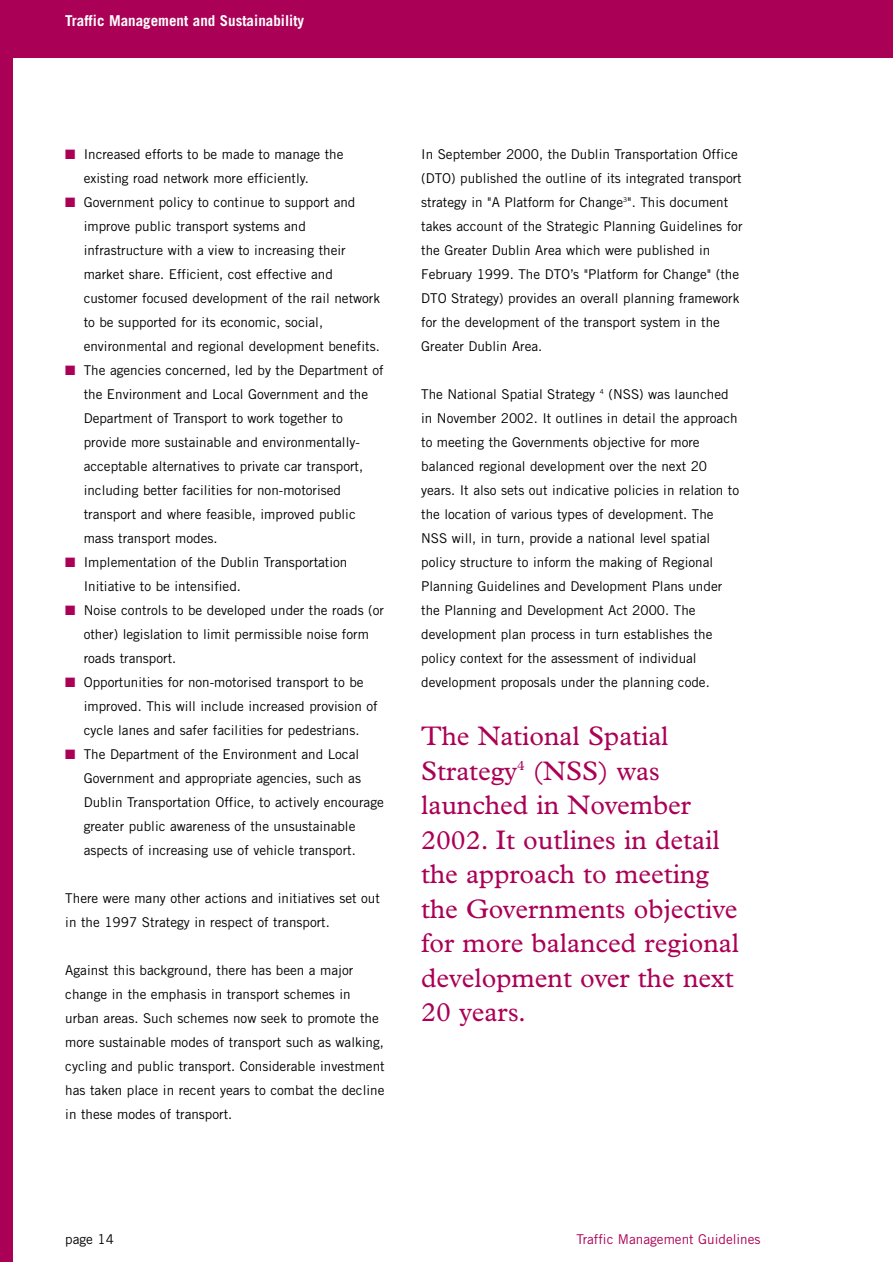
<style>
.page{position:relative;width:893px;height:1262px;background:#fff}
.page>*{position:absolute;margin:0;border:0;box-sizing:border-box;transform-origin:0 0}
.t1{font:27px/34.5px "Plantin";color:#aa0056}
.t2{font:700 15px "Trade Gothic";color:#fff}
.t3{font:13.5px/24px "Trade Gothic";color:#000}
.t4{font:13.5px "Trade Gothic";color:#aa0056}
.s1{color:#aa0056}
</style>
<div class="page">
<div style="left:0;top:0;width:892px;height:58px;background:#aa0056"></div>
<div style="left:0;top:0;width:13px;height:1261px;background:#aa0056"></div>
<p class="t2" style="left:65px;top:15px;width:240px">Traffic Management and Sustainability</p>
<p class="t3" style="left:84px;top:143px;width:261px;text-indent:-18px"><span class="s1">■</span> Increased efforts to be made to manage the existing road network more efficiently.</p>
<p class="t3" style="left:84px;top:191px;width:298px;text-indent:-18px"><span class="s1">■</span> Government policy to continue to support and improve public transport systems and infrastructure with a view to increasing their market share. Efficient, cost effective and customer focused development of the rail network to be supported for its economic, social, environmental and regional development benefits.</p>
<p class="t3" style="left:84px;top:359px;width:301px;text-indent:-18px"><span class="s1">■</span> The agencies concerned, led by the Department of the Environment and Local Government and the Department of Transport to work together to provide more sustainable and environmentally&shy;acceptable alternatives to private car transport, including better facilities for non-motorised transport and where feasible, improved public mass transport modes.</p>
<p class="t3" style="left:84px;top:551px;width:265px;text-indent:-18px"><span class="s1">■</span> Implementation of the Dublin Transportation<br>Initiative to be intensified.</p>
<p class="t3" style="left:84px;top:599px;width:302px;text-indent:-18px"><span class="s1">■</span> Noise controls to be developed under the roads (or other) legislation to limit permissible noise form roads transport.</p>
<p class="t3" style="left:84px;top:671px;width:295px;text-indent:-18px"><span class="s1">■</span> Opportunities for non-motorised transport to be improved. This will include increased provision of cycle lanes and safer facilities for pedestrians.</p>
<p class="t3" style="left:84px;top:743px;width:301px;text-indent:-18px"><span class="s1">■</span> The Department of the Environment and Local Government and appropriate agencies, such as Dublin Transportation Office, to actively encourage greater public awareness of the unsustainable aspects of increasing use of vehicle transport.</p>
<p class="t3" style="left:65px;top:887px;width:316px">There were many other actions and initiatives set out in the 1997 Strategy in respect of transport.</p>
<p class="t3" style="left:65px;top:959px;width:321px">Against this background, there has been a major change in the emphasis in transport schemes in urban areas. Such schemes now seek to promote the more sustainable modes of transport such as walking, cycling and public transport. Considerable investment has taken place in recent years to combat the decline in these modes of transport.</p>
<p class="t3" style="left:421px;top:143px;width:323px">In September 2000, the Dublin Transportation Office (DTO) published the outline of its integrated transport strategy in "A Platform for Change<sup>3</sup>". This document takes account of the Strategic Planning Guidelines for the Greater Dublin Area which were published in February 1999. The DTO’s "Platform for Change" (the DTO Strategy) provides an overall planning framework for the development of the transport system in the Greater Dublin Area.</p>
<p class="t3" style="left:421px;top:383px;width:319px">The National Spatial Strategy <sup>4</sup> (NSS) was launched in November 2002. It outlines in detail the approach to meeting the Governments objective for more balanced regional development over the next 20 years. It also sets out indicative policies in relation to the location of various types of development. The NSS will, in turn, provide a national level spatial policy structure to inform the making of Regional Planning Guidelines and Development Plans under the Planning and Development Act 2000. The development plan process in turn establishes the policy context for the assessment of individual development proposals under the planning code.</p>
<h1 class="t1" style="left:421px;top:721px;width:319px">The National Spatial<br>Strategy<sup>4</sup> (NSS) was launched in November<br>2002. It outlines in detail the approach to meeting the Governments objective for more balanced regional development over the next<br>20 years.</h1>
<p class="t3" style="left:65px;top:1228px;width:50px">page 14</p>
<p class="t4" style="left:576px;top:1234px;width:186px">Traffic Management Guidelines</p>
</div>
